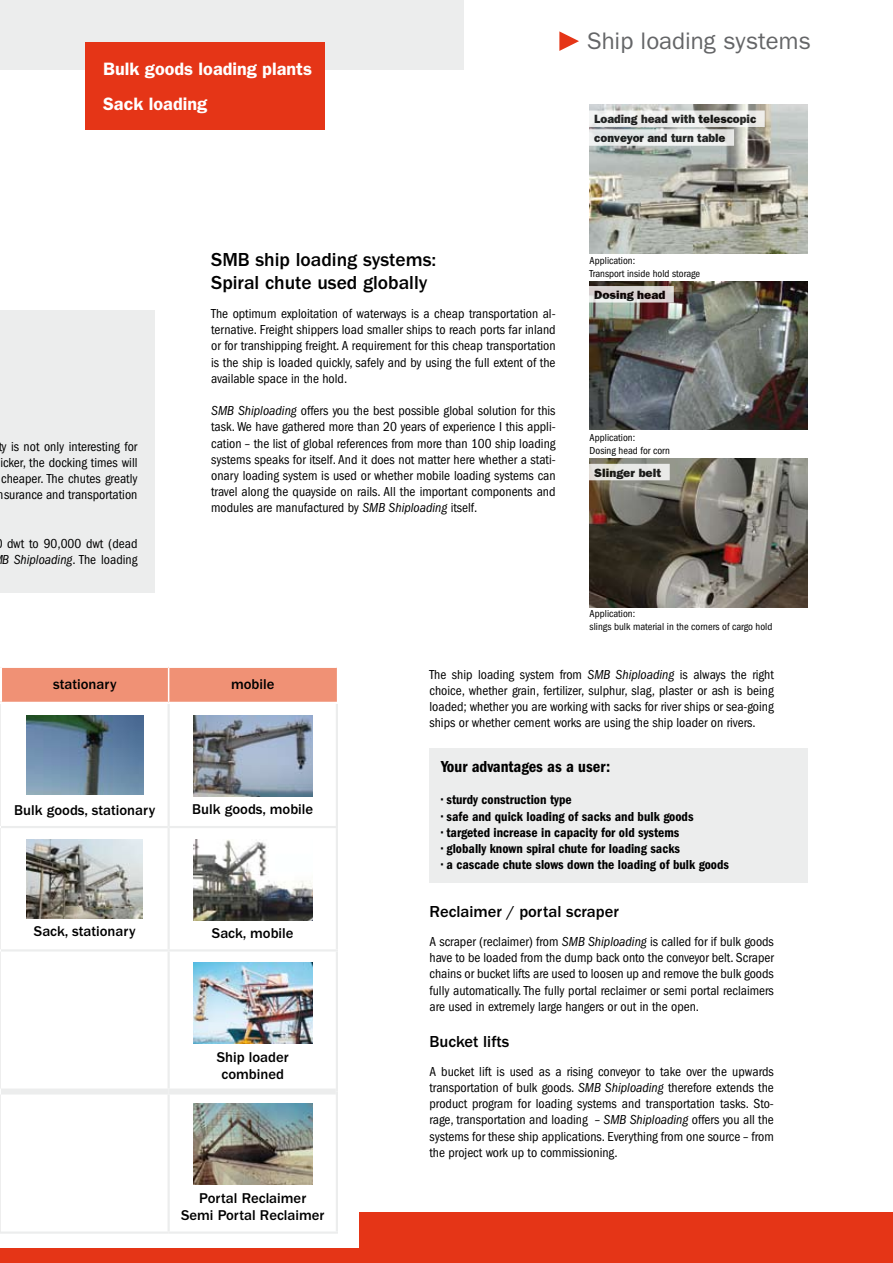
<style>
.page{position:relative;width:893px;height:1263px;background:#fff}
.page>*{position:absolute;margin:0;border:0;box-sizing:border-box;transform-origin:0 0}
.t1{font:24px "ITC Franklin Gothic Std";color:#646567}
.t2{font:500 19.5px/23.4px "ITC Franklin Gothic Std";color:#000}
.t3{font:600 18px/34.5px "ITC Franklin Gothic Std";color:#fff}
.t4{font:500 16.5px "ITC Franklin Gothic Std";color:#000}
.t5{font:16.5px "ITC Franklin Gothic Std Dm Cd";color:#000}
.t6{font:500 14.7px/17.7px "ITC Franklin Gothic Std";color:#000;text-align:center}
.t7{font:condensed 13.5px/16.2px "ITC Franklin Gothic Std";color:#000;text-align:justify}
.t8{font:13.5px "ITC Franklin Gothic Std Dm Cd";color:#000}
.t9{font:12px/18.8px "ITC Franklin Gothic Std Hvy";color:#000;scale:.96 1}
.t10{font:12px "ITC Franklin Gothic Std Hvy";color:#000}
.t11{font:condensed 10.5px/12.6px "ITC Franklin Gothic Std";color:#000}
.s1{font-style:italic}
</style>
<div class="page">
<div style="left:0;top:1213px;width:893px;height:50px;background:#e53517"></div>
<div style="left:0;top:0;width:463px;height:70px;background:#eceded"></div>
<div style="left:85px;top:43px;width:240px;height:87px;background:#e53517"></div>
<div style="left:0;top:310px;width:154px;height:282px;background:#eceded"></div>
<img style="left:590px;top:104px;width:218px;height:149px">
<img style="left:590px;top:281px;width:218px;height:149px">
<img style="left:590px;top:458px;width:218px;height:149px">
<div style="left:429px;top:748px;width:379px;height:134px;background:#eceded"></div>
<svg style="left:559px;top:31px;width:20px;height:20px"></svg>
<div style="left:0;top:652px;width:358px;height:595px;background:#fff"></div>
<hr style="left:336px;top:828px;width:2px;height:121px;background:#eceded">
<hr style="left:169px;top:949px;width:169px;height:2px;background:#eceded">
<hr style="left:336px;top:951px;width:2px;height:140px;background:#eceded">
<hr style="left:336px;top:704px;width:2px;height:122px;background:#eceded">
<hr style="left:169px;top:826px;width:169px;height:2px;background:#eceded">
<hr style="left:336px;top:1091px;width:2px;height:140px;background:#eceded">
<svg style="left:0;top:667px;width:337px;height:567px"></svg>
<hr style="left:1px;top:1231px;width:168px;height:3px;background:#eceded">
<hr style="left:169px;top:1231px;width:169px;height:3px;background:#eceded">
<img style="left:26px;top:715px;width:118px;height:80px">
<img style="left:193px;top:715px;width:119px;height:81px">
<img style="left:27px;top:839px;width:116px;height:79px">
<img style="left:193px;top:839px;width:119px;height:81px">
<img style="left:193px;top:963px;width:119px;height:81px">
<img style="left:193px;top:1104px;width:119px;height:81px">
<svg style="left:589px;top:110px;width:176px;height:17px;fill:#edeeed"></svg>
<svg style="left:589px;top:129px;width:145px;height:17px;fill:#eaecec"></svg>
<svg style="left:589px;top:286px;width:85px;height:17px"></svg>
<svg style="left:589px;top:464px;width:81px;height:16px"></svg>
<h3 class="t3" style="left:103px;top:52px;width:210px">Bulk goods loading plants<br>Sack loading</h3>
<h1 class="t1" style="left:587px;top:27px;width:226px">Ship loading systems</h1>
<p class="t9" style="left:594px;top:110px;width:170px">Loading head with telescopic conveyor and turn table</p>
<p class="t7" style="left:-2px;top:438px;width:141px">y is not only interesting for icker, the docking times will cheaper. The chutes greatly nsurance and transportation</p>
<p class="t7" style="left:2px;top:536px;width:137px;text-align:center">dwt to 90,000 dwt (dead<br><span class="s1">B Shiploading</span>. The loading</p>
<h2 class="t2" style="left:211px;top:248px;width:227px">SMB ship loading systems:<br>Spiral chute used globally</h2>
<p class="t7" style="left:211px;top:306px;width:346px">The optimum exploitation of waterways is a cheap transportation al&shy;ternative. Freight shippers load smaller ships to reach ports far inland or for transhipping freight. A requirement for this cheap transportation is the ship is loaded quickly, safely and by using the full extent of the available space in the hold.</p>
<p class="t7" style="left:211px;top:403px;width:346px"><span class="s1">SMB Shiploading</span> offers you the best possible global solution for this task. We have gathered more than 20 years of experience I this appli&shy;cation – the list of global references from more than 100 ship loading systems speaks for itself. And it does not matter here whether a stati&shy;onary loading system is used or whether mobile loading systems can travel along the quayside on rails. All the important components and modules are manufactured by <span class="s1">SMB Shiploading</span> itself.</p>
<p class="t11" style="left:590px;top:255px;width:112px">Application:<br>Transport inside hold storage</p>
<p class="t10" style="left:594px;top:288px;width:73px">Dosing head</p>
<p class="t11" style="left:590px;top:431px;width:82px">Application:<br>Dosing head for corn</p>
<p class="t10" style="left:594px;top:465px;width:68px">Slinger belt</p>
<p class="t11" style="left:590px;top:608px;width:184px">Application:<br>slings bulk material in the corners of cargo hold</p>
<p class="t6" style="left:53px;top:676px;width:65px">stationary</p>
<p class="t6" style="left:231px;top:676px;width:45px">mobile</p>
<p class="t6" style="left:14px;top:801px;width:142px">Bulk goods, stationary</p>
<p class="t6" style="left:192px;top:800px;width:122px">Bulk goods, mobile</p>
<p class="t6" style="left:34px;top:922px;width:103px">Sack, stationary</p>
<p class="t6" style="left:212px;top:924px;width:83px">Sack, mobile</p>
<p class="t6" style="left:217px;top:1048px;width:73px">Ship loader combined</p>
<p class="t6" style="left:181px;top:1189px;width:145px">Portal Reclaimer<br>Semi Portal Reclaimer</p>
<p class="t7" style="left:429px;top:666px;width:346px">The ship loading system from <span class="s1">SMB Shiploading</span> is always the right choice, whether grain, fertilizer, sulphur, slag, plaster or ash is being loaded; whether you are working with sacks for river ships or sea-going ships or whether cement works are using the ship loader on rivers.</p>
<p class="t5" style="left:441px;top:757px;width:171px">Your advantages as a user:</p>
<p class="t8" style="left:441px;top:792px;width:132px">• sturdy construction type</p>
<p class="t8" style="left:441px;top:808px;width:254px">• safe and quick loading of sacks and bulk goods</p>
<p class="t8" style="left:441px;top:825px;width:240px">• targeted increase in capacity for old systems</p>
<p class="t8" style="left:441px;top:841px;width:240px">• globally known spiral chute for loading sacks</p>
<p class="t8" style="left:441px;top:857px;width:289px">• a cascade chute slows down the loading of bulk goods</p>
<p class="t4" style="left:429px;top:902px;width:191px">Reclaimer / portal scraper</p>
<p class="t7" style="left:429px;top:934px;width:346px">A scraper (reclaimer) from <span class="s1">SMB Shiploading</span> is called for if bulk goods have to be loaded from the dump back onto the conveyor belt. Scraper chains or bucket lifts are used to loosen up and remove the bulk goods fully automatically. The fully portal reclaimer or semi portal reclaimers are used in extremely large hangers or out in the open.</p>
<p class="t4" style="left:429px;top:1032px;width:81px">Bucket lifts</p>
<p class="t7" style="left:429px;top:1063px;width:346px">A bucket lift is used as a rising conveyor to take over the upwards transportation of bulk goods. <span class="s1">SMB Shiploading</span> therefore extends the product program for loading systems and transportation tasks. Sto&shy;rage, transportation and loading – <span class="s1">SMB Shiploading</span> offers you all the systems for these ship applications. Everything from one source – from the project work up to commissioning.</p>
</div>
